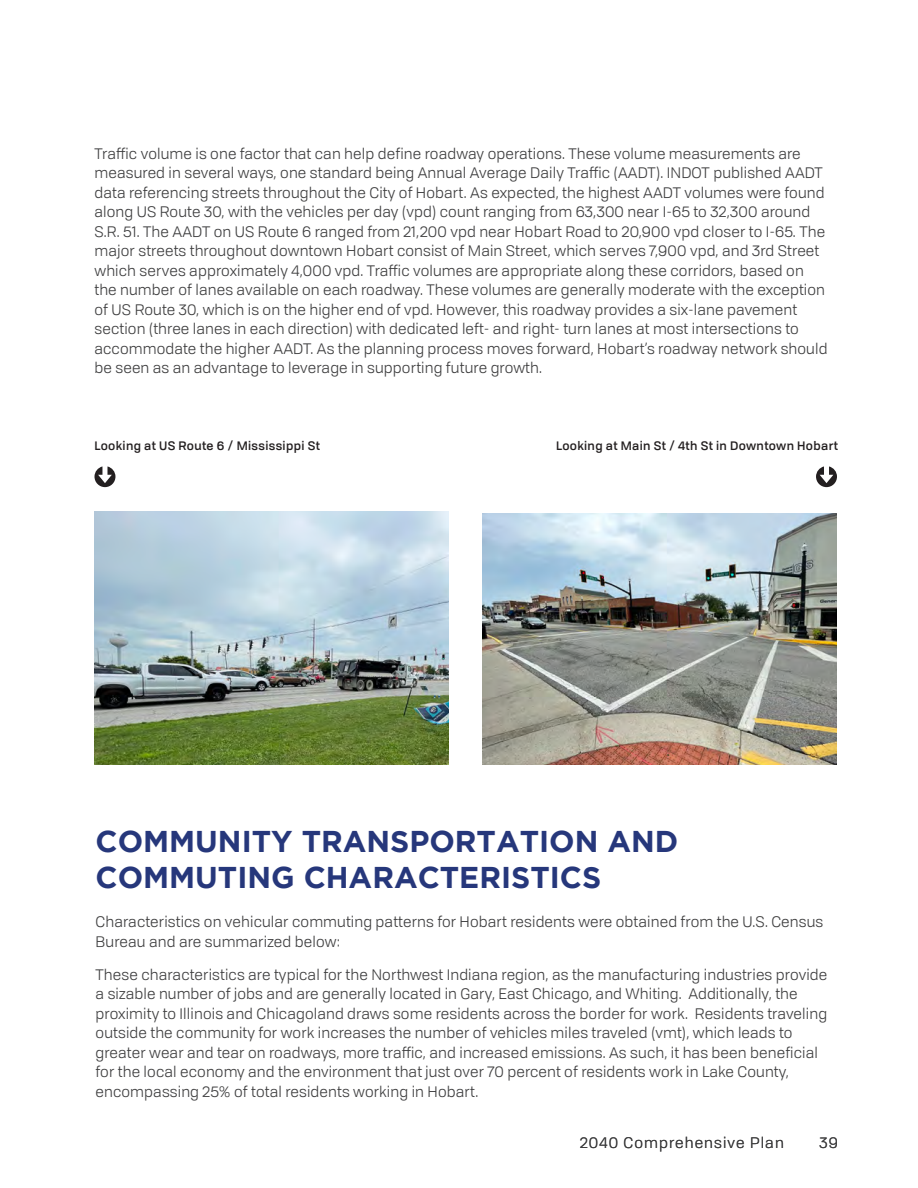
<style>
.page{position:relative;width:918px;height:1188px;background:#fff}
.page>*{position:absolute;margin:0;border:0;box-sizing:border-box;transform-origin:0 0}
.t1{font:700 30px/36px "Gotham";color:#26377b}
.Body_Text_-_Main{font:15px/19.5px "Tofino";letter-spacing:.01em;color:#3e3e3f}
.Body_Text_-_Main-2{font:15px "Tofino";letter-spacing:.075em;color:#3e3e3f}
.Caption_text{font:500 12px "Tofino";letter-spacing:.03em;color:#231f20}
</style>
<div class="page">
<img style="left:94px;top:512px;width:355px;height:253px">
<svg style="left:95px;top:466px;width:20px;height:21px"></svg>
<svg style="left:816px;top:466px;width:21px;height:21px"></svg>
<img style="left:483px;top:514px;width:354px;height:251px">
<p class="Body_Text_-_Main" style="left:94px;top:143px;width:735px">Traffic volume is one factor that can help define roadway operations. These volume measurements are measured in several ways, one standard being Annual Average Daily Traffic (AADT). INDOT published AADT data referencing streets throughout the City of Hobart. As expected, the highest AADT volumes were found along US Route 30, with the vehicles per day (vpd) count ranging from 63,300 near I-65 to 32,300 around S.R. 51. The AADT on US Route 6 ranged from 21,200 vpd near Hobart Road to 20,900 vpd closer to I-65. The major streets throughout downtown Hobart consist of Main Street, which serves 7,900 vpd, and 3rd Street which serves approximately 4,000 vpd. Traffic volumes are appropriate along these corridors, based on the number of lanes available on each roadway. These volumes are generally moderate with the exception of US Route 30, which is on the higher end of vpd. However, this roadway provides a six-lane pavement section (three lanes in each direction) with dedicated left- and right- turn lanes at most intersections to accommodate the higher AADT. As the planning process moves forward, Hobart’s roadway network should be seen as an advantage to leverage in supporting future growth.</p>
<p class="Caption_text" style="left:94px;top:436px;width:227px">Looking at US Route 6 / Mississippi St</p>
<p class="Caption_text" style="left:556px;top:436px;width:283px">Looking at Main St / 4th St in Downtown Hobart</p>
<h2 class="t1" style="left:96px;top:823px;width:584px">COMMUNITY TRANSPORTATION AND<br>COMMUTING CHARACTERISTICS</h2>
<p class="Body_Text_-_Main" style="left:96px;top:911px;width:729px">Characteristics on vehicular commuting patterns for Hobart residents were obtained from the U.S. Census<br>Bureau and are summarized below:</p>
<p class="Body_Text_-_Main" style="left:96px;top:964px;width:733px">These characteristics are typical for the Northwest Indiana region, as the manufacturing industries provide a sizable number of jobs and are generally located in Gary, East Chicago, and Whiting. Additionally, the proximity to Illinois and Chicagoland draws some residents across the border for work. Residents traveling outside the community for work increases the number of vehicles miles traveled (vmt), which leads to greater wear and tear on roadways, more traffic, and increased emissions. As such, it has been beneficial for the local economy and the environment that just over 70 percent of residents work in Lake County, encompassing 25% of total residents working in Hobart.</p>
<p class="Body_Text_-_Main-2" style="left:580px;top:1132px;width:205px">2040 Comprehensive Plan</p>
<p class="Body_Text_-_Main" style="left:820px;top:1132px;width:20px">39</p>
</div>
